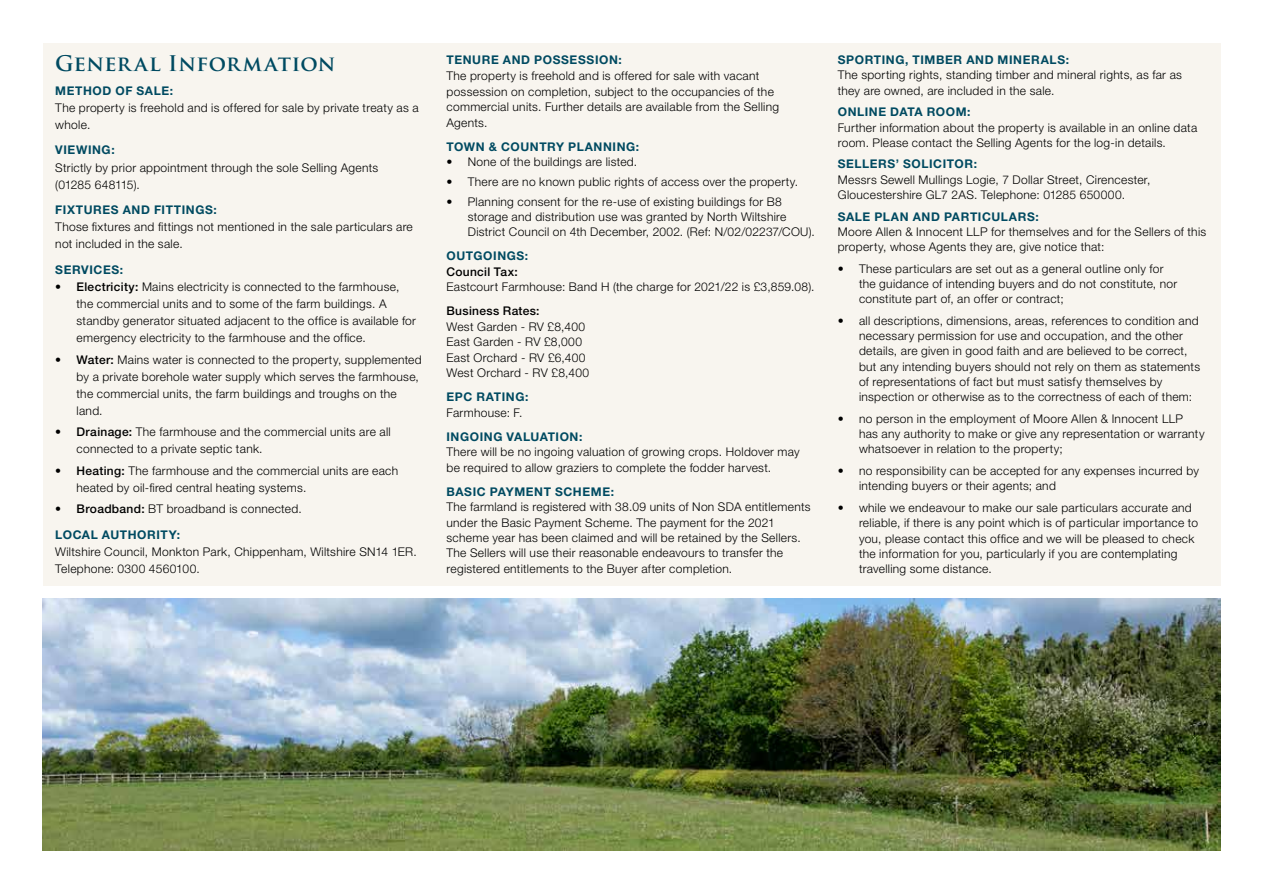
<style>
.page{position:relative;width:1263px;height:893px;background:#fff}
.page>*{position:absolute;margin:0;border:0;box-sizing:border-box;transform-origin:0 0}
.t1{font:700 21px "Trajan Pro";letter-spacing:.025em;color:#004a61}
.t2{font:300 12px/15.3px "Helvetica Neue LT Std";letter-spacing:.025em;color:#000}
.t3{font:700 12px "Helvetica Neue LT Std";letter-spacing:.05em;color:#004a61}
.t4{font:500 12px "Helvetica Neue LT Std";letter-spacing:.025em;color:#000}
.s1{font-weight:500}
.s2{font-weight:700;color:#004a61}
</style>
<div class="page">
<div style="left:43px;top:43px;width:1177px;height:543px;background:#f8f5ef"></div>
<img style="left:43px;top:598px;width:1177px;height:252px">
<h1 class="t1" style="left:55px;top:51px;width:282px">General Information</h1>
<p class="t3" style="left:55px;top:83px;width:119px">METHOD OF SALE:</p>
<p class="t2" style="left:55px;top:99px;width:365px;line-height:17.1px">The property is freehold and is offered for sale by private treaty as a whole.</p>
<p class="t3" style="left:55px;top:143px;width:61px">VIEWING:</p>
<p class="t2" style="left:55px;top:158px;width:324px;line-height:17.1px">Strictly by prior appointment through the sole Selling Agents (01285 648115).</p>
<p class="t3" style="left:55px;top:202px;width:163px">FIXTURES AND FITTINGS:</p>
<p class="t2" style="left:55px;top:218px;width:359px;line-height:17.1px">Those fixtures and fittings not mentioned in the sale particulars are not included in the sale.</p>
<p class="t3" style="left:55px;top:262px;width:69px">SERVICES:</p>
<p class="t2" style="left:77px;top:278px;width:341px;line-height:17.1px;text-indent:-21px">• <span class="s1">Electricity:</span> Mains electricity is connected to the farmhouse, the commercial units and to some of the farm buildings. A standby generator situated adjacent to the office is available for emergency electricity to the farmhouse and the office.</p>
<p class="t2" style="left:77px;top:351px;width:347px;line-height:17.1px;text-indent:-21px">• <span class="s1">Water:</span> Mains water is connected to the property, supplemented by a private borehole water supply which serves the farmhouse, the commercial units, the farm buildings and troughs on the land.</p>
<p class="t2" style="left:77px;top:423px;width:316px;line-height:17.1px;text-indent:-21px">• <span class="s1">Drainage:</span> The farmhouse and the commercial units are all connected to a private septic tank.</p>
<p class="t2" style="left:77px;top:462px;width:323px;line-height:17.1px;text-indent:-21px">• <span class="s1">Heating:</span> The farmhouse and the commercial units are each heated by oil-fired central heating systems.</p>
<p class="t2" style="left:55px;top:496px;width:248px;line-height:25.7px">• <span class="s1">Broadband:</span> BT broadband is connected.<br><span class="s2">LOCAL AUTHORITY:</span></p>
<p class="t2" style="left:55px;top:543px;width:363px;line-height:17.1px">Wiltshire Council, Monkton Park, Chippenham, Wiltshire SN14 1ER.<br>Telephone: 0300 4560100.</p>
<p class="t3" style="left:446px;top:52px;width:177px">TENURE AND POSSESSION:</p>
<p class="t2" style="left:446px;top:68px;width:334px">The property is freehold and is offered for sale with vacant possession on completion, subject to the occupancies of the commercial units. Further details are available from the Selling Agents.</p>
<p class="t3" style="left:446px;top:139px;width:194px">TOWN &amp; COUNTRY PLANNING:</p>
<p class="t2" style="left:446px;top:154px;width:192px">• None of the buildings are listed.</p>
<p class="t2" style="left:446px;top:174px;width:353px">• There are no known public rights of access over the property.</p>
<p class="t2" style="left:468px;top:193px;width:348px;text-indent:-21px">• Planning consent for the re-use of existing buildings for B8 storage and distribution use was granted by North Wiltshire<br>District Council on 4th December, 2002. (Ref: N/02/02237/COU).</p>
<p class="t3" style="left:446px;top:249px;width:83px">OUTGOINGS:</p>
<p class="t4" style="left:446px;top:264px;width:73px">Council Tax:</p>
<p class="t2" style="left:446px;top:279px;width:369px">Eastcourt Farmhouse: Band H (the charge for 2021/22 is £3,859.08).</p>
<p class="t4" style="left:446px;top:304px;width:95px">Business Rates:</p>
<p class="t2" style="left:446px;top:319px;width:144px">West Garden - RV £8,400<br>East Garden - RV £8,000<br>East Orchard - RV £6,400<br>West Orchard - RV £8,400</p>
<p class="t3" style="left:446px;top:389px;width:83px">EPC RATING:</p>
<p class="t2" style="left:446px;top:404px;width:77px">Farmhouse: F.</p>
<p class="t3" style="left:446px;top:429px;width:137px">INGOING VALUATION:</p>
<p class="t2" style="left:446px;top:444px;width:355px">There will be no ingoing valuation of growing crops. Holdover may be required to allow graziers to complete the fodder harvest.</p>
<p class="t3" style="left:446px;top:484px;width:169px">BASIC PAYMENT SCHEME:</p>
<p class="t2" style="left:446px;top:499px;width:365px">The farmland is registered with 38.09 units of Non SDA entitlements under the Basic Payment Scheme. The payment for the 2021 scheme year has been claimed and will be retained by the Sellers.<br>The Sellers will use their reasonable endeavours to transfer the registered entitlements to the Buyer after completion.</p>
<p class="t3" style="left:838px;top:52px;width:233px">SPORTING, TIMBER AND MINERALS:</p>
<p class="t2" style="left:838px;top:67px;width:346px">The sporting rights, standing timber and mineral rights, as far as they are owned, are included in the sale.</p>
<p class="t3" style="left:838px;top:105px;width:134px">ONLINE DATA ROOM:</p>
<p class="t2" style="left:838px;top:119px;width:361px">Further information about the property is available in an online data room. Please contact the Selling Agents for the log-in details.</p>
<p class="t3" style="left:838px;top:157px;width:141px">SELLERS’ SOLICITOR:</p>
<p class="t2" style="left:838px;top:172px;width:314px">Messrs Sewell Mullings Logie, 7 Dollar Street, Cirencester,<br>Gloucestershire GL7 2AS. Telephone: 01285 650000.</p>
<p class="t3" style="left:838px;top:209px;width:203px">SALE PLAN AND PARTICULARS:</p>
<p class="t2" style="left:838px;top:224px;width:370px">Moore Allen &amp; Innocent LLP for themselves and for the Sellers of this property, whose Agents they are, give notice that:</p>
<p class="t2" style="left:859px;top:261px;width:320px;text-indent:-21px">• These particulars are set out as a general outline only for the guidance of intending buyers and do not constitute, nor constitute part of, an offer or contract;</p>
<p class="t2" style="left:859px;top:313px;width:343px;text-indent:-21px">• all descriptions, dimensions, areas, references to condition and necessary permission for use and occupation, and the other details, are given in good faith and are believed to be correct, but any intending buyers should not rely on them as statements of representations of fact but must satisfy themselves by inspection or otherwise as to the correctness of each of them:</p>
<p class="t2" style="left:859px;top:411px;width:347px;text-indent:-21px">• no person in the employment of Moore Allen &amp; Innocent LLP has any authority to make or give any representation or warranty whatsoever in relation to the property;</p>
<p class="t2" style="left:859px;top:463px;width:341px;text-indent:-21px">• no responsibility can be accepted for any expenses incurred by intending buyers or their agents; and</p>
<p class="t2" style="left:859px;top:500px;width:341px;text-indent:-21px">• while we endeavour to make our sale particulars accurate and reliable, if there is any point which is of particular importance to you, please contact this office and we will be pleased to check the information for you, particularly if you are contemplating travelling some distance.</p>
</div>
